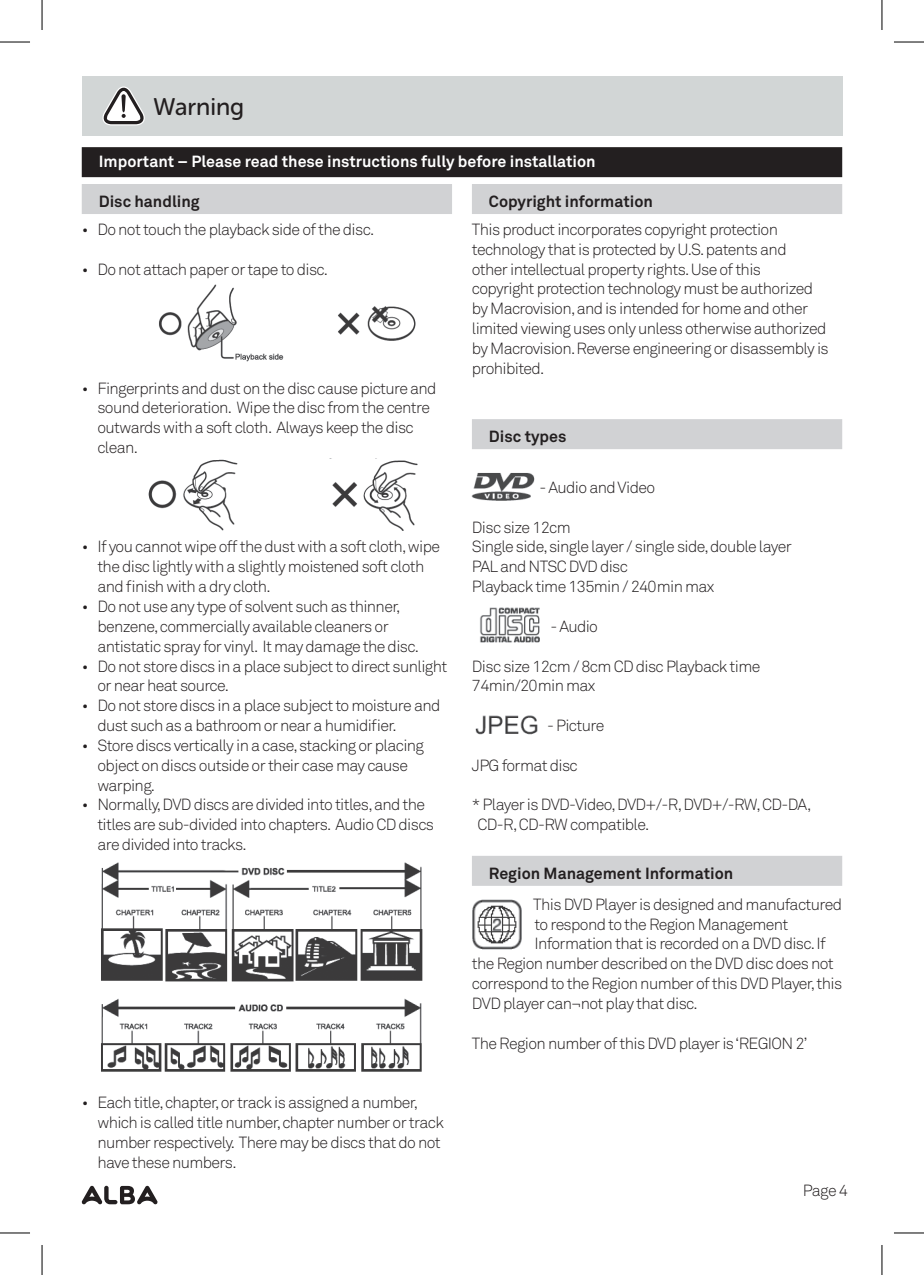
<style>
.page{position:relative;width:924px;height:1275px;background:#fff}
.page>*{position:absolute;margin:0;border:0;box-sizing:border-box;transform-origin:0 0}
.t1{font:24px "Museo Sans Rounded 500";color:#231f20}
.t2{font:300 16px/19.8px "Akkurat Pro";letter-spacing:-.04em;color:#231f20}
.t3{font:700 16px "Akkurat Pro";color:#231f20}
.t4{font:700 16px "Akkurat Pro";color:#fff}
</style>
<div class="page">
<div style="left:82px;top:76px;width:759px;height:60px;background:#d2d6d6"></div>
<svg style="left:82px;top:1185px;width:75px;height:19px"></svg>
<div style="left:82px;top:147px;width:759px;height:30px;background:#231f20"></div>
<div style="left:82px;top:184px;width:370px;height:30px;background:#d1d2d4"></div>
<img style="left:159px;top:284px;width:257px;height:78px">
<img style="left:148px;top:459px;width:270px;height:72px">
<img style="left:101px;top:862px;width:322px;height:210px">
<div style="left:471px;top:184px;width:370px;height:30px;background:#d1d2d4"></div>
<div style="left:471px;top:419px;width:370px;height:30px;background:#d1d2d4"></div>
<div style="left:471px;top:856px;width:370px;height:30px;background:#d1d2d4"></div>
<img style="left:471px;top:473px;width:64px;height:28px">
<img style="left:480px;top:607px;width:60px;height:36px">
<img style="left:475px;top:715px;width:63px;height:20px">
<img style="left:472px;top:899px;width:50px;height:50px">
<svg style="left:102px;top:86px;width:43px;height:39px"></svg>
<hr style="left:0;top:42px;width:30px;height:1px;background:#000">
<hr style="left:893px;top:42px;width:30px;height:1px;background:#000">
<hr style="left:0;top:1232px;width:30px;height:1px;background:#000">
<hr style="left:893px;top:1232px;width:30px;height:1px;background:#000">
<hr style="left:42px;top:0;width:1px;height:30px;background:#000">
<hr style="left:42px;top:1245px;width:1px;height:30px;background:#000">
<hr style="left:881px;top:0;width:1px;height:30px;background:#000">
<hr style="left:881px;top:1245px;width:1px;height:30px;background:#000">
<h1 class="t1" style="left:153px;top:93px;width:92px">Warning</h1>
<p class="t4" style="left:99px;top:151px;width:498px">Important – Please read these instructions fully before installation</p>
<p class="t3" style="left:99px;top:191px;width:102px">Disc handling</p>
<p class="t2" style="left:82px;top:220px;width:291px">• Do not touch the playback side of the disc.</p>
<p class="t2" style="left:82px;top:259px;width:245px">• Do not attach paper or tape to disc.</p>
<p class="t3" style="left:488px;top:191px;width:165px">Copyright information</p>
<p class="t2" style="left:471px;top:220px;width:358px">This product incorporates copyright protection technology that is protected by U.S. patents and<br>other intellectual property rights. Use of this<br>copyright protection technology must be authorized by Macrovision, and is intended for home and other limited viewing uses only unless otherwise authorized by Macrovision. Reverse engineering or disassembly is prohibited.</p>
<p class="t2" style="left:97px;top:378px;width:340px;text-indent:-16px">• Fingerprints and dust on the disc cause picture and sound deterioration. Wipe the disc from the centre outwards with a soft cloth. Always keep the disc clean.</p>
<p class="t2" style="left:97px;top:537px;width:344px;text-indent:-16px">• If you cannot wipe off the dust with a soft cloth, wipe the disc lightly with a slightly moistened soft cloth and finish with a dry cloth.</p>
<p class="t2" style="left:97px;top:597px;width:320px;text-indent:-16px">• Do not use any type of solvent such as thinner, benzene, commercially available cleaners or antistatic spray for vinyl. It may damage the disc.</p>
<p class="t2" style="left:97px;top:656px;width:351px;text-indent:-16px">• Do not store discs in a place subject to direct sunlight or near heat source.</p>
<p class="t2" style="left:97px;top:696px;width:344px;text-indent:-16px">• Do not store discs in a place subject to moisture and dust such as a bathroom or near a humidifier.</p>
<p class="t2" style="left:97px;top:735px;width:328px;text-indent:-16px">• Store discs vertically in a case, stacking or placing object on discs outside or their case may cause warping.</p>
<p class="t2" style="left:97px;top:795px;width:338px;text-indent:-16px">• Normally, DVD discs are divided into titles, and the titles are sub-divided into chapters. Audio CD discs are divided into tracks.</p>
<p class="t2" style="left:97px;top:1093px;width:348px;text-indent:-16px">• Each title, chapter, or track is assigned a number, which is called title number, chapter number or track number respectively. There may be discs that do not have these numbers.</p>
<p class="t3" style="left:488px;top:426px;width:79px">Disc types</p>
<p class="t2" style="left:539px;top:478px;width:117px">- Audio and Video</p>
<p class="t2" style="left:471px;top:517px;width:321px">Disc size 12cm<br>Single side, single layer / single side, double layer<br>PAL and NTSC DVD disc<br>Playback time 135min / 240min max</p>
<p class="t2" style="left:550px;top:616px;width:49px">- Audio</p>
<p class="t2" style="left:471px;top:656px;width:290px">Disc size 12cm / 8cm CD disc Playback time<br>74min/20min max</p>
<p class="t2" style="left:546px;top:716px;width:59px">- Picture</p>
<p class="t2" style="left:471px;top:755px;width:107px">JPG format disc</p>
<p class="t2" style="left:477px;top:795px;width:335px;text-indent:-6px">* Player is DVD-Video, DVD+/-R, DVD+/-RW, CD-DA,<br>CD-R, CD-RW compatible.</p>
<p class="t3" style="left:488px;top:863px;width:246px">Region Management Information</p>
<p class="t2" style="left:533px;top:894px;width:310px">This DVD Player is designed and manufactured</p>
<p class="t2" style="left:534px;top:914px;width:255px">to respond to the Region Management</p>
<p class="t2" style="left:534px;top:934px;width:293px">Information that is recorded on a DVD disc. If</p>
<p class="t2" style="left:471px;top:954px;width:363px">the Region number described on the DVD disc does not</p>
<p class="t2" style="left:471px;top:974px;width:371px">correspond to the Region number of this DVD Player, this</p>
<p class="t2" style="left:471px;top:993px;width:224px">DVD player can¬not play that disc.</p>
<p class="t2" style="left:471px;top:1033px;width:337px">The Region number of this DVD player is ‘REGION 2’</p>
<p class="t2" style="left:802px;top:1180px;width:47px">Page 4</p>
</div>
